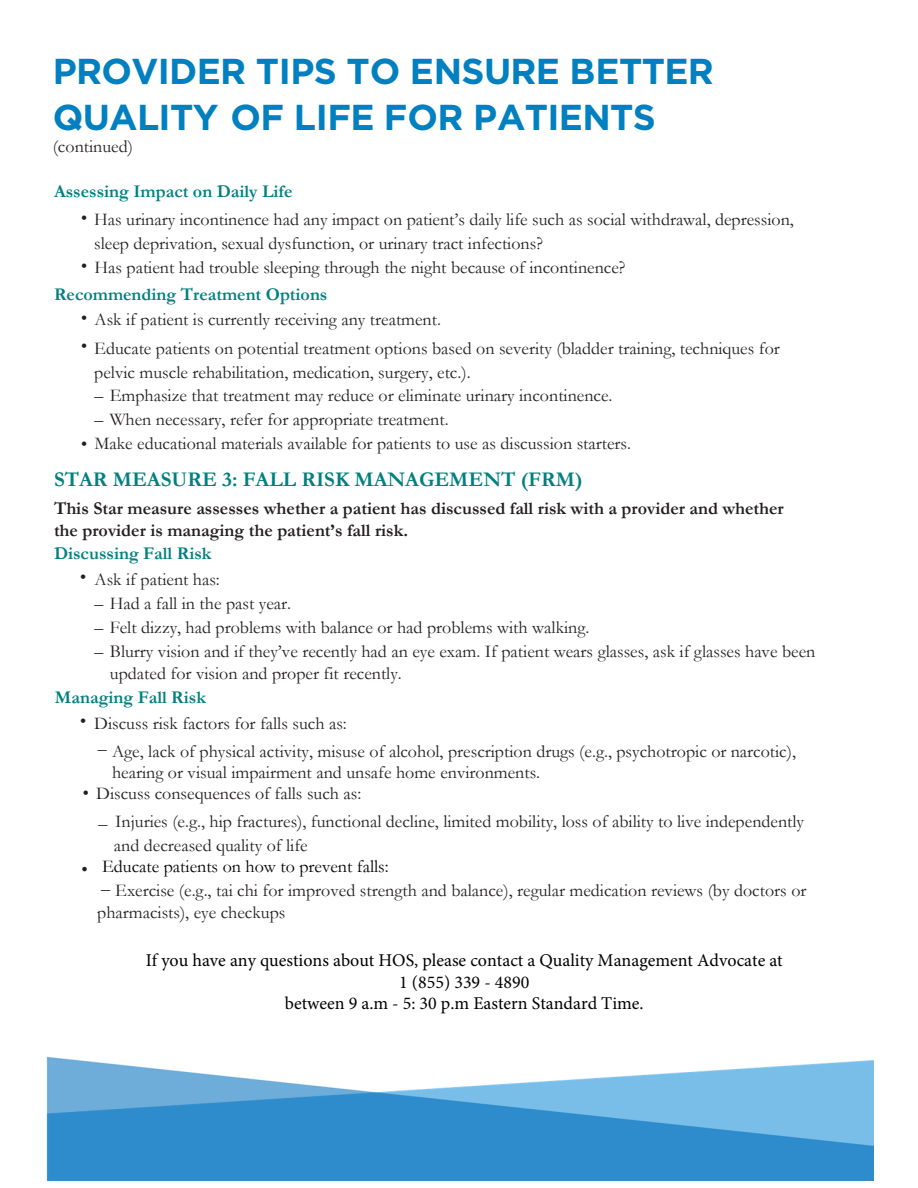
<style>
.page{position:relative;width:918px;height:1188px;background:#fff}
.page>*{position:absolute;margin:0;border:0;box-sizing:border-box;transform-origin:0 0}
.t1{font:700 36px/45.6px "Gotham";letter-spacing:-.02em;color:#0080c0}
.t2{font:700 21px "Garamond";color:#008080}
.t3{font:18px/21.6px "Garamond";color:#231f20}
.t4{font:18px/21.6px "Minion Pro";color:#000;text-align:center}
.t5{font:700 18px/22.6px "Garamond";color:#231f20}
.t6{font:700 18px "Garamond";color:#008080}
.t7{font:18px "Garamond";color:#000}
.s1{font-family:"Adobe Garamond Pro";font-size:15.75px}
.s2{font-weight:700;color:#008080}
</style>
<div class="page">
<img style="left:46px;top:1056px;width:828px;height:124px">
<h1 class="t1" style="left:53px;top:48px;width:663px">PROVIDER TIPS TO ENSURE BETTER<br>QUALITY OF LIFE FOR PATIENTS</h1>
<p class="t3" style="left:53px;top:135px;width:82px">(continued)</p>
<p class="t6" style="left:54px;top:179px;width:240px">Assessing Impact on Daily Life</p>
<p class="t3" style="left:94px;top:207px;width:701px;line-height:24px;text-indent:-13px"><span class="s1">•</span> Has urinary incontinence had any impact on patient’s daily life such as social withdrawal, depression, sleep deprivation, sexual dysfunction, or urinary tract infections?</p>
<p class="t3" style="left:54px;top:254px;width:573px;line-height:26.5px;text-indent:27px"><span class="s1">•</span> Has patient had trouble sleeping through the night because of incontinence?<br><span class="s2">Recommending Treatment Options</span></p>
<p class="t3" style="left:81px;top:308px;width:362px"><span class="s1">•</span> Ask if patient is currently receiving any treatment.</p>
<p class="t3" style="left:94px;top:335px;width:687px;line-height:24px;text-indent:-13px"><span class="s1">•</span> Educate patients on potential treatment options based on severity (bladder training, techniques for pelvic muscle rehabilitation, medication, surgery, etc.).</p>
<p class="t3" style="left:94px;top:384px;width:520px">– Emphasize that treatment may reduce or eliminate urinary incontinence.</p>
<p class="t3" style="left:94px;top:408px;width:356px">– When necessary, refer for appropriate treatment.</p>
<p class="t3" style="left:81px;top:432px;width:552px"><span class="s1">•</span> Make educational materials available for patients to use as discussion starters.</p>
<p class="t2" style="left:54px;top:465px;width:530px">STAR MEASURE 3: FALL RISK MANAGEMENT (FRM)</p>
<p class="t5" style="left:54px;top:497px;width:731px">This Star measure assesses whether a patient has discussed fall risk with a provider and whether the provider is managing the patient’s fall risk.</p>
<p class="t6" style="left:54px;top:541px;width:159px">Discussing Fall Risk</p>
<p class="t3" style="left:80px;top:568px;width:141px"><sup>•</sup> Ask if patient has:</p>
<p class="t3" style="left:94px;top:592px;width:198px">– Had a fall in the past year.</p>
<p class="t3" style="left:94px;top:616px;width:496px">– Felt dizzy, had problems with balance or had problems with walking.</p>
<p class="t3" style="left:110px;top:640px;width:707px;text-indent:-15px">– Blurry vision and if they’ve recently had an eye exam. If patient wears glasses, ask if glasses have been updated for vision and proper fit recently.</p>
<p class="t6" style="left:55px;top:685px;width:152px">Managing Fall Risk</p>
<p class="t3" style="left:80px;top:712px;width:268px"><span class="s1">•</span> Discuss risk factors for falls such as:</p>
<p class="t3" style="left:112px;top:740px;width:685px">Age, lack of physical activity, misuse of alcohol, prescription drugs (e.g., psychotropic or narcotic), hearing or visual impairment and unsafe home environments.</p>
<p class="t3" style="left:83px;top:782px;width:280px"><span class="s1">•</span> Discuss consequences of falls such as:</p>
<p class="t3" style="left:99px;top:810px;width:707px">– Injuries (e.g., hip fractures), functional decline, limited mobility, loss of ability to live independently</p>
<p class="t3" style="left:98px;top:737px;width:10px">–</p>
<p class="t3" style="left:81px;top:858px;width:8px">•</p>
<p class="t3" style="left:114px;top:834px;width:195px">and decreased quality of life</p>
<p class="t7" style="left:102px;top:854px;width:288px">Educate patients on how to prevent falls:</p>
<p class="t3" style="left:97px;top:880px;width:711px;text-indent:18px">Exercise (e.g., tai chi for improved strength and balance), regular medication reviews (by doctors or pharmacists), eye checkups</p>
<p class="t3" style="left:101px;top:877px;width:10px">–</p>
<p class="t4" style="left:146px;top:950px;width:639px">If you have any questions about HOS, please contact a Quality Management Advocate at<br>1 (855) 339 - 4890<br>between 9 a.m - 5: 30 p.m Eastern Standard Time.</p>
</div>
